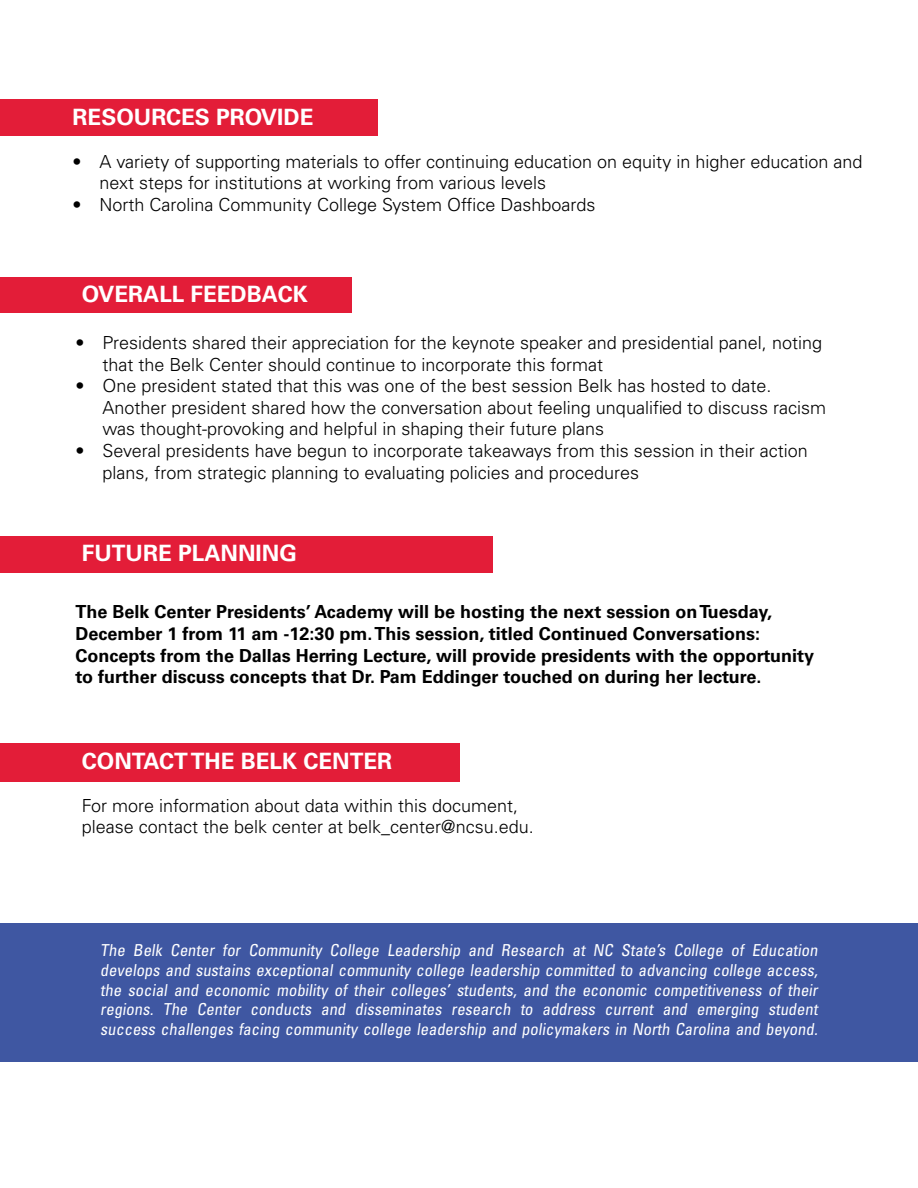
<style>
.page{position:relative;width:918px;height:1188px;background:#fff}
.page>*{position:absolute;margin:0;border:0;box-sizing:border-box;transform-origin:0 0}
.t1{font:700 22.5px "Univers LT Std";color:#fff}
.t2{font:300 18px/21.6px "Univers LT Std";color:#000}
.t3{font:700 18px/21.6px "Univers LT Std";color:#000}
.t4{font:condensed 16.5px/19.8px "Univers LT Std";color:#fff;text-align:justify}
</style>
<div class="page">
<div style="left:0;top:277px;width:351px;height:35px;background:#e31d38"></div>
<div style="left:0;top:536px;width:493px;height:37px;background:#e31d38"></div>
<div style="left:0;top:924px;width:918px;height:138px;background:#3f57a2"></div>
<div style="left:0;top:743px;width:460px;height:39px;background:#e31d38"></div>
<div style="left:0;top:99px;width:378px;height:37px;background:#e31d38"></div>
<p class="t1" style="left:73px;top:103px;width:242px">RESOURCES PROVIDE</p>
<p class="t2" style="left:100px;top:151px;width:765px;text-indent:-27px">• A variety of supporting materials to offer continuing education on equity in higher education and next steps for institutions at working from various levels</p>
<p class="t2" style="left:73px;top:194px;width:524px">• North Carolina Community College System Office Dashboards</p>
<p class="t1" style="left:82px;top:281px;width:227px">OVERALL FEEDBACK</p>
<p class="t2" style="left:103px;top:332px;width:721px;text-indent:-27px">• Presidents shared their appreciation for the keynote speaker and presidential panel, noting that the Belk Center should continue to incorporate this format</p>
<p class="t2" style="left:103px;top:375px;width:725px;text-indent:-27px">• One president stated that this was one of the best session Belk has hosted to date.<br>Another president shared how the conversation about feeling unqualified to discuss racism was thought-provoking and helpful in shaping their future plans</p>
<p class="t2" style="left:103px;top:440px;width:707px;text-indent:-27px">• Several presidents have begun to incorporate takeaways from this session in their action plans, from strategic planning to evaluating policies and procedures</p>
<p class="t1" style="left:82px;top:540px;width:217px">FUTURE PLANNING</p>
<p class="t3" style="left:76px;top:601px;width:740px">The Belk Center Presidents’ Academy will be hosting the next session on Tuesday, December 1 from 11 am -12:30 pm. This session, titled Continued Conversations:<br>Concepts from the Dallas Herring Lecture, will provide presidents with the opportunity to further discuss concepts that Dr. Pam Eddinger touched on during her lecture.</p>
<p class="t1" style="left:82px;top:748px;width:312px">CONTACT THE BELK CENTER</p>
<p class="t2" style="left:82px;top:795px;width:438px">For more information about data within this document,</p>
<p class="t2" style="left:82px;top:816px;width:453px">please contact the belk center at belk_center@ncsu.edu.</p>
<p class="t4" style="left:100px;top:940px;width:722px">The Belk Center for Community College Leadership and Research at NC State’s College of Education develops and sustains exceptional community college leadership committed to advancing college access, the social and economic mobility of their colleges’ students, and the economic competitiveness of their regions. The Center conducts and disseminates research to address current and emerging student success challenges facing community college leadership and policymakers in North Carolina and beyond.</p>
</div>
